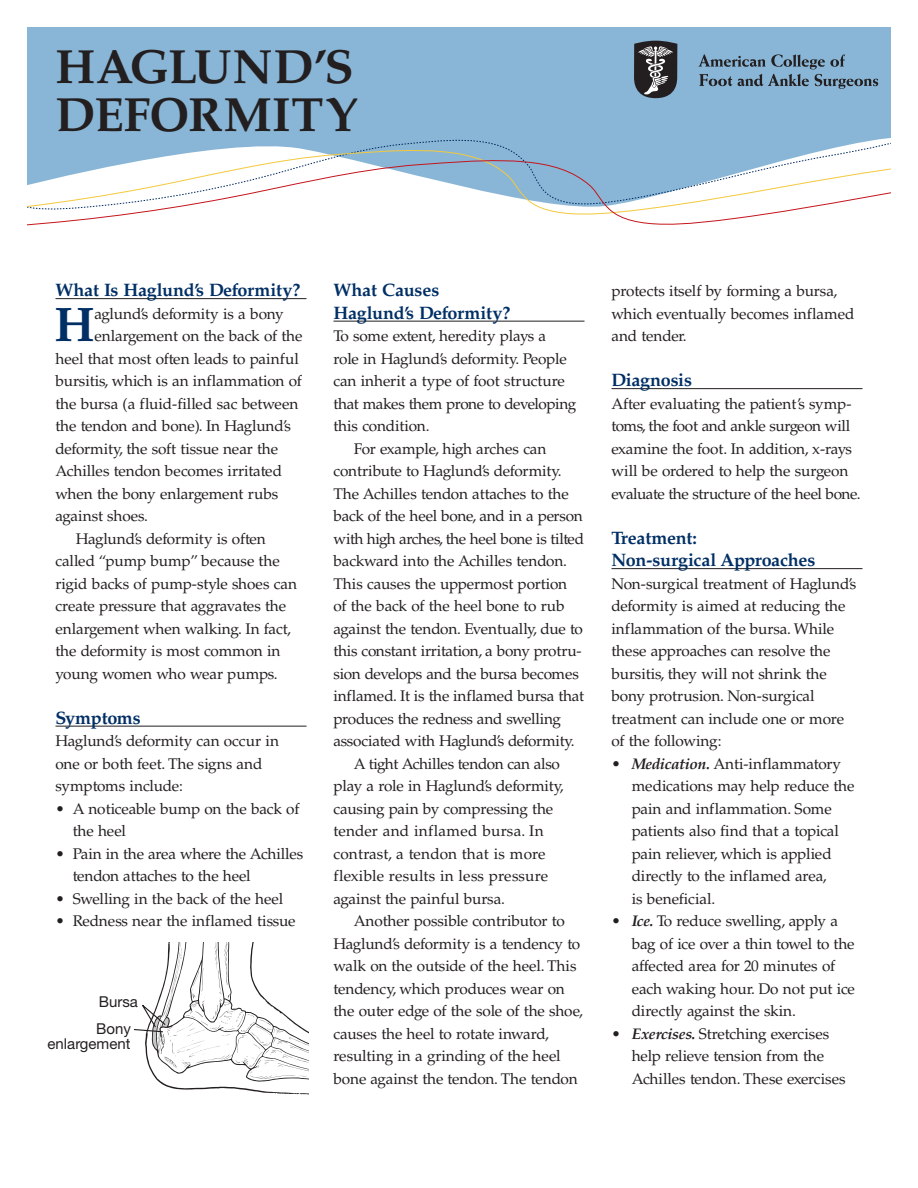
<style>
.page{position:relative;width:918px;height:1188px;background:#fff}
.page>*{position:absolute;margin:0;border:0;box-sizing:border-box;transform-origin:0 0}
.t1{font:700 48.6px "Palatino";color:#002f65}
.t2{font:700 48px/48px "Palatino";letter-spacing:.01em;color:#231f20}
.t3{font:700 18px/22.5px "Palatino";letter-spacing:-.015em;color:#002f65}
.t4{font:15.3px/22.5px "Palatino";letter-spacing:-.01em;color:#231f20}
.t5{font:15.3px "Palatino";letter-spacing:-.035em;color:#231f20}
.t6{font:15.3px "Palatino";letter-spacing:.02em;color:#231f20}
.t7{font:15px/15px "Helvetica Neue";color:#231f20;text-align:right}
.s1{font-weight:700;font-style:italic}
</style>
<div class="page">
<div style="left:27px;top:27px;width:864px;height:100px;background:#89b6d6"></div>
<div style="left:27px;top:127px;width:864px;height:10px;background:#89b6d6"></div>
<div style="left:27px;top:137px;width:864px;height:11px;background:#89b6d6"></div>
<svg style="left:27px;top:148px;width:864px;height:78px"></svg>
<hr style="left:56px;top:298px;width:250px;height:1px;background:#231f20">
<hr style="left:56px;top:726px;width:250px;height:1px;background:#231f20">
<hr style="left:333px;top:321px;width:252px;height:1px;background:#231f20">
<hr style="left:612px;top:388px;width:251px;height:1px;background:#231f20">
<hr style="left:612px;top:568px;width:251px;height:1px;background:#231f20">
<svg style="left:699px;top:54px;width:179px;height:35px;background:#7497b1"></svg>
<svg style="left:634px;top:41px;width:44px;height:57px;background:#525357"></svg>
<svg style="left:133px;top:942px;width:176px;height:153px"></svg>
<h2 class="t2" style="left:56px;top:48px;width:304px">HAGLUND’S<br>DEFORMITY</h2>
<p class="t3" style="left:56px;top:281px;width:246px">What Is Haglund’s Deformity?</p>
<h1 class="t1" style="left:54px;top:306px;width:42px">H</h1>
<p class="t4" style="left:94px;top:304px;width:191px">aglund’s deformity is a bony</p>
<p class="t4" style="left:94px;top:326px;width:210px">enlargement on the back of the</p>
<p class="t4" style="left:55px;top:349px;width:245px">heel that most often leads to painful</p>
<p class="t4" style="left:55px;top:371px;width:248px">bursitis, which is an inflammation of</p>
<p class="t4" style="left:55px;top:394px;width:244px">the bursa (a fluid-filled sac between</p>
<p class="t4" style="left:55px;top:416px;width:237px">the tendon and bone). In Haglund’s</p>
<p class="t4" style="left:55px;top:439px;width:224px">deformity, the soft tissue near the</p>
<p class="t4" style="left:55px;top:461px;width:228px">Achilles tendon becomes irritated</p>
<p class="t4" style="left:55px;top:484px;width:224px">when the bony enlargement rubs</p>
<p class="t4" style="left:55px;top:506px;width:94px">against shoes.</p>
<p class="t4" style="left:76px;top:529px;width:192px">Haglund’s deformity is often</p>
<p class="t4" style="left:55px;top:551px;width:226px">called “pump bump” because the</p>
<p class="t4" style="left:55px;top:574px;width:243px">rigid backs of pump-style shoes can</p>
<p class="t4" style="left:55px;top:596px;width:232px">create pressure that aggravates the</p>
<p class="t4" style="left:55px;top:619px;width:237px">enlargement when walking. In fact,</p>
<p class="t4" style="left:55px;top:641px;width:227px">the deformity is most common in</p>
<p class="t4" style="left:55px;top:664px;width:224px">young women who wear pumps.</p>
<p class="t3" style="left:56px;top:708px;width:87px">Symptoms</p>
<p class="t4" style="left:56px;top:731px;width:225px">Haglund’s deformity can occur in one or both feet. The signs and symptoms include:</p>
<p class="t4" style="left:73px;top:799px;width:228px;text-indent:-17px">• A noticeable bump on the back of the heel</p>
<p class="t4" style="left:73px;top:844px;width:232px;text-indent:-17px">• Pain in the area where the Achilles tendon attaches to the heel</p>
<p class="t4" style="left:56px;top:889px;width:229px">• Swelling in the back of the heel</p>
<p class="t4" style="left:56px;top:911px;width:242px">• Redness near the inflamed tissue</p>
<p class="t7" style="left:99px;top:996px;width:41px">Bursa</p>
<p class="t7" style="left:48px;top:1023px;width:85px">Bony enlargement</p>
<p class="t3" style="left:334px;top:281px;width:178px">What Causes<br>Haglund’s Deformity?</p>
<p class="t4" style="left:334px;top:326px;width:214px">To some extent, heredity plays a</p>
<p class="t4" style="left:334px;top:349px;width:235px">role in Haglund’s deformity. People</p>
<p class="t4" style="left:334px;top:371px;width:233px">can inherit a type of foot structure</p>
<p class="t5" style="left:334px;top:397px;width:244px">that makes them prone to developing</p>
<p class="t4" style="left:334px;top:416px;width:98px">this condition.</p>
<p class="t4" style="left:354px;top:439px;width:194px">For example, high arches can</p>
<p class="t4" style="left:334px;top:461px;width:230px">contribute to Haglund’s deformity.</p>
<p class="t4" style="left:334px;top:484px;width:237px">The Achilles tendon attaches to the</p>
<p class="t4" style="left:334px;top:506px;width:251px">back of the heel bone, and in a person</p>
<p class="t4" style="left:334px;top:529px;width:252px">with high arches, the heel bone is tilted</p>
<p class="t4" style="left:334px;top:551px;width:235px">backward into the Achilles tendon.</p>
<p class="t4" style="left:334px;top:574px;width:235px">This causes the uppermost portion</p>
<p class="t4" style="left:334px;top:596px;width:233px">of the back of the heel bone to rub</p>
<p class="t4" style="left:334px;top:619px;width:251px">against the tendon. Eventually, due to</p>
<p class="t4" style="left:334px;top:641px;width:250px">this constant irritation, a bony protru-</p>
<p class="t4" style="left:334px;top:664px;width:247px">sion develops and the bursa becomes</p>
<p class="t4" style="left:334px;top:686px;width:252px">inflamed. It is the inflamed bursa that</p>
<p class="t4" style="left:334px;top:709px;width:229px">produces the redness and swelling</p>
<p class="t4" style="left:334px;top:731px;width:243px">associated with Haglund’s deformity.</p>
<p class="t4" style="left:354px;top:754px;width:208px">A tight Achilles tendon can also</p>
<p class="t4" style="left:334px;top:776px;width:232px">play a role in Haglund’s deformity,</p>
<p class="t4" style="left:334px;top:799px;width:221px">causing pain by compressing the</p>
<p class="t6" style="left:334px;top:825px;width:212px">tender and inflamed bursa. In</p>
<p class="t4" style="left:334px;top:844px;width:214px">contrast, a tendon that is more</p>
<p class="t4" style="left:334px;top:866px;width:216px">flexible results in less pressure</p>
<p class="t4" style="left:334px;top:889px;width:173px">against the painful bursa.</p>
<p class="t4" style="left:354px;top:911px;width:213px">Another possible contributor to</p>
<p class="t4" style="left:334px;top:934px;width:248px">Haglund’s deformity is a tendency to</p>
<p class="t4" style="left:334px;top:956px;width:245px">walk on the outside of the heel. This</p>
<p class="t4" style="left:334px;top:979px;width:233px">tendency, which produces wear on</p>
<p class="t4" style="left:334px;top:1001px;width:251px">the outer edge of the sole of the shoe,</p>
<p class="t4" style="left:334px;top:1024px;width:217px">causes the heel to rotate inward,</p>
<p class="t4" style="left:334px;top:1046px;width:229px">resulting in a grinding of the heel</p>
<p class="t4" style="left:334px;top:1069px;width:246px">bone against the tendon. The tendon</p>
<p class="t4" style="left:612px;top:281px;width:245px">protects itself by forming a bursa, which eventually becomes inflamed and tender.</p>
<p class="t3" style="left:612px;top:371px;width:82px">Diagnosis</p>
<p class="t4" style="left:612px;top:394px;width:251px">After evaluating the patient’s symp&shy;toms, the foot and ankle surgeon will examine the foot. In addition, x-rays will be ordered to help the surgeon evaluate the structure of the heel bone.</p>
<p class="t3" style="left:612px;top:528px;width:206px">Treatment:<br>Non-surgical Approaches</p>
<p class="t4" style="left:612px;top:574px;width:246px">Non-surgical treatment of Haglund’s deformity is aimed at reducing the inflammation of the bursa. While these approaches can resolve the bursitis, they will not shrink the bony protrusion. Non-surgical treatment can include one or more of the following:</p>
<p class="t4" style="left:632px;top:754px;width:224px;text-indent:-20px">• <span class="s1">Medication.</span> Anti-inflammatory medications may help reduce the pain and inflammation. Some patients also find that a topical pain reliever, which is applied directly to the inflamed area,<br>is beneficial.</p>
<p class="t4" style="left:632px;top:911px;width:225px;text-indent:-20px">• <span class="s1">Ice.</span> To reduce swelling, apply a bag of ice over a thin towel to the affected area for 20 minutes of each waking hour. Do not put ice directly against the skin.</p>
<p class="t4" style="left:632px;top:1024px;width:216px;text-indent:-20px">• <span class="s1">Exercises.</span> Stretching exercises help relieve tension from the<br>Achilles tendon. These exercises</p>
</div>
